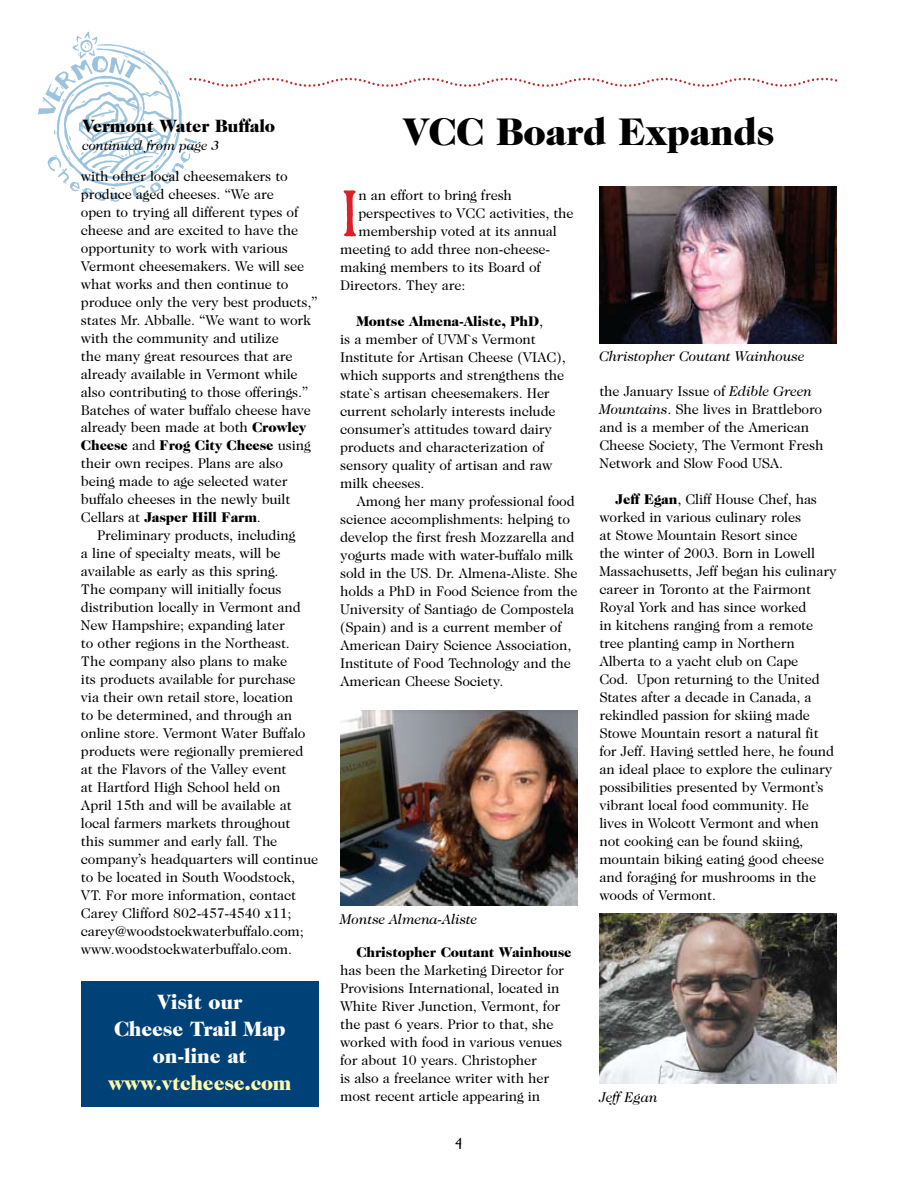
<style>
.page{position:relative;width:918px;height:1188px;background:#fff}
.page>*{position:absolute;margin:0;border:0;box-sizing:border-box;transform-origin:0 0}
.t1{font:68.1px "Caslon LT Std Antique";color:#da2128}
.t2{font:900 39px "Caslon 224 Std";letter-spacing:-.01em;color:#000}
.t3{font:900 21px/27px "Caslon 224 Std";letter-spacing:-.01em;color:#fff;text-align:center}
.t4{font:900 21px "Caslon 224 Std";letter-spacing:-.01em;color:#fff9ae}
.t5{font:900 18px "Caslon 224 Std";letter-spacing:-.01em;color:#000}
.t6{font:16.5px "Caslon LT Std Antique";color:#000}
.t7{font:14.25px/18px "Caslon 224 Std";letter-spacing:-.01em;color:#000}
.t8{font:900 14.25px "Caslon 224 Std";letter-spacing:-.01em;color:#000}
.t9{font:italic 14.25px "Caslon 224 Std";letter-spacing:-.01em;color:#000}
.t10{font:italic 13.5px "Caslon 224 Std";letter-spacing:-.01em;color:#000}
.s1{font-weight:900}
.s2{font-weight:400}
.s3{font-style:italic}
</style>
<div class="page">
<img style="left:38px;top:31px;width:159px;height:171px">
<svg style="left:188px;top:77px;width:649px;height:11px"></svg>
<img style="left:340px;top:710px;width:238px;height:196px">
<img style="left:599px;top:187px;width:238px;height:157px">
<img style="left:599px;top:914px;width:238px;height:169px">
<div style="left:81px;top:982px;width:238px;height:125px;background:#004278"></div>
<p class="t5" style="left:82px;top:115px;width:194px">Vermont Water Buffalo</p>
<p class="t10" style="left:82px;top:137px;width:138px">continued from page 3</p>
<p class="t7" style="left:81px;top:167px;width:208px">with other local cheesemakers to</p>
<p class="t7" style="left:81px;top:185px;width:194px">produce aged cheeses. “We are</p>
<p class="t7" style="left:81px;top:203px;width:219px">open to trying all different types of</p>
<p class="t7" style="left:81px;top:221px;width:219px">cheese and are excited to have the</p>
<p class="t7" style="left:81px;top:239px;width:208px">opportunity to work with various</p>
<p class="t7" style="left:81px;top:257px;width:225px">Vermont cheesemakers. We will see</p>
<p class="t7" style="left:81px;top:275px;width:209px">what works and then continue to</p>
<p class="t7" style="left:81px;top:293px;width:238px">produce only the very best products,”</p>
<p class="t7" style="left:81px;top:311px;width:232px">states Mr. Abballe. “We want to work</p>
<p class="t7" style="left:81px;top:329px;width:200px">with the community and utilize</p>
<p class="t7" style="left:81px;top:347px;width:213px">the many great resources that are</p>
<p class="t7" style="left:81px;top:365px;width:218px">already available in Vermont while</p>
<p class="t7" style="left:81px;top:383px;width:229px">also contributing to those offerings.”</p>
<p class="t7" style="left:81px;top:401px;width:232px">Batches of water buffalo cheese have</p>
<p class="t7" style="left:81px;top:419px;width:227px">already been made at both <span class="s1">Crowley</span></p>
<p class="t8" style="left:81px;top:437px;width:231px">Cheese <span class="s2">and</span> Frog City Cheese <span class="s2">using</span></p>
<p class="t7" style="left:81px;top:455px;width:204px">their own recipes. Plans are also</p>
<p class="t7" style="left:81px;top:473px;width:208px">being made to age selected water</p>
<p class="t7" style="left:81px;top:491px;width:211px">buffalo cheeses in the newly built</p>
<p class="t8" style="left:81px;top:509px;width:181px"><span class="s2">Cellars at</span> Jasper Hill Farm<span class="s2">.</span></p>
<p class="t7" style="left:97px;top:527px;width:200px">Preliminary products, including</p>
<p class="t7" style="left:81px;top:545px;width:201px">a line of specialty meats, will be</p>
<p class="t7" style="left:81px;top:563px;width:199px">available as early as this spring.</p>
<p class="t7" style="left:81px;top:581px;width:202px">The company will initially focus</p>
<p class="t7" style="left:81px;top:599px;width:221px">distribution locally in Vermont and</p>
<p class="t7" style="left:81px;top:617px;width:205px">New Hampshire; expanding later</p>
<p class="t7" style="left:81px;top:634px;width:210px">to other regions in the Northeast.</p>
<p class="t7" style="left:81px;top:652px;width:208px">The company also plans to make</p>
<p class="t7" style="left:81px;top:670px;width:216px">its products available for purchase</p>
<p class="t7" style="left:81px;top:688px;width:214px">via their own retail store, location</p>
<p class="t7" style="left:81px;top:706px;width:213px">to be determined, and through an</p>
<p class="t7" style="left:81px;top:724px;width:226px">online store. Vermont Water Buffalo</p>
<p class="t7" style="left:81px;top:742px;width:224px">products were regionally premiered</p>
<p class="t7" style="left:81px;top:760px;width:207px">at the Flavors of the Valley event</p>
<p class="t7" style="left:81px;top:778px;width:201px">at Hartford High School held on</p>
<p class="t7" style="left:81px;top:796px;width:212px">April 15th and will be available at</p>
<p class="t7" style="left:81px;top:814px;width:211px">local farmers markets throughout</p>
<p class="t7" style="left:81px;top:832px;width:198px">this summer and early fall. The</p>
<p class="t7" style="left:81px;top:850px;width:239px">company’s headquarters will continue</p>
<p class="t7" style="left:81px;top:868px;width:216px">to be located in South Woodstock,</p>
<p class="t7" style="left:81px;top:886px;width:217px">VT. For more information, contact</p>
<p class="t7" style="left:81px;top:904px;width:212px">Carey Clifford 802-457-4540 x11;</p>
<p class="t7" style="left:81px;top:922px;width:224px">carey@woodstockwaterbuffalo.com;</p>
<p class="t7" style="left:81px;top:940px;width:213px">www.woodstockwaterbuffalo.com.</p>
<h3 class="t3" style="left:114px;top:988px;width:173px">Visit our<br>Cheese Trail Map on-line at</h3>
<h3 class="t4" style="left:108px;top:1071px;width:185px">www.vtcheese.com</h3>
<h2 class="t2" style="left:403px;top:109px;width:373px">VCC Board Expands</h2>
<h1 class="t1" style="left:340px;top:178px;width:20px">I</h1>
<p class="t7" style="left:358px;top:186px;width:155px">n an effort to bring fresh</p>
<p class="t7" style="left:358px;top:204px;width:217px">perspectives to VCC activities, the</p>
<p class="t7" style="left:358px;top:222px;width:200px">membership voted at its annual</p>
<p class="t7" style="left:340px;top:240px;width:212px">meeting to add three non-cheese-</p>
<p class="t7" style="left:340px;top:258px;width:202px">making members to its Board of</p>
<p class="t7" style="left:340px;top:276px;width:127px">Directors. They are:</p>
<p class="t7" style="left:340px;top:312px;width:227px;text-indent:16px"><span class="s1">Montse Almena-Aliste, PhD</span>,<br>is a member of UVM`s Vermont<br>Institute for Artisan Cheese (VIAC), which supports and strengthens the state`s artisan cheesemakers. Her current scholarly interests include consumer’s attitudes toward dairy products and characterization of sensory quality of artisan and raw milk cheeses.</p>
<p class="t7" style="left:340px;top:492px;width:239px;text-indent:16px">Among her many professional food science accomplishments: helping to develop the first fresh Mozzarella and yogurts made with water-buffalo milk sold in the US. Dr. Almena-Aliste. She holds a PhD in Food Science from the University of Santiago de Compostela (Spain) and is a current member of American Dairy Science Association, Institute of Food Technology and the American Cheese Society.</p>
<p class="t9" style="left:340px;top:911px;width:139px">Montse Almena-Aliste</p>
<p class="t8" style="left:356px;top:944px;width:217px">Christopher Coutant Wainhouse</p>
<p class="t7" style="left:340px;top:961px;width:225px">has been the Marketing Director for Provisions International, located in White River Junction, Vermont, for the past 6 years. Prior to that, she worked with food in various venues for about 10 years. Christopher<br>is also a freelance writer with her most recent article appearing in</p>
<p class="t6" style="left:456px;top:1135px;width:8px">4</p>
<p class="t9" style="left:599px;top:348px;width:207px">Christopher Coutant Wainhouse</p>
<p class="t7" style="left:599px;top:382px;width:226px">the January Issue of <span class="s3">Edible Green<br>Mountains</span>. She lives in Brattleboro and is a member of the American<br>Cheese Society, The Vermont Fresh<br>Network and Slow Food USA.</p>
<p class="t7" style="left:599px;top:490px;width:239px;text-indent:16px"><span class="s1">Jeff Egan</span>, Cliff House Chef, has worked in various culinary roles<br>at Stowe Mountain Resort since<br>the winter of 2003. Born in Lowell Massachusetts, Jeff began his culinary career in Toronto at the Fairmont Royal York and has since worked<br>in kitchens ranging from a remote tree planting camp in Northern Alberta to a yacht club on Cape<br>Cod. Upon returning to the United States after a decade in Canada, a rekindled passion for skiing made Stowe Mountain resort a natural fit for Jeff. Having settled here, he found an ideal place to explore the culinary possibilities presented by Vermont’s vibrant local food community. He lives in Wolcott Vermont and when not cooking can be found skiing, mountain biking eating good cheese and foraging for mushrooms in the woods of Vermont.</p>
<p class="t9" style="left:599px;top:1089px;width:60px">Jeff Egan</p>
</div>
